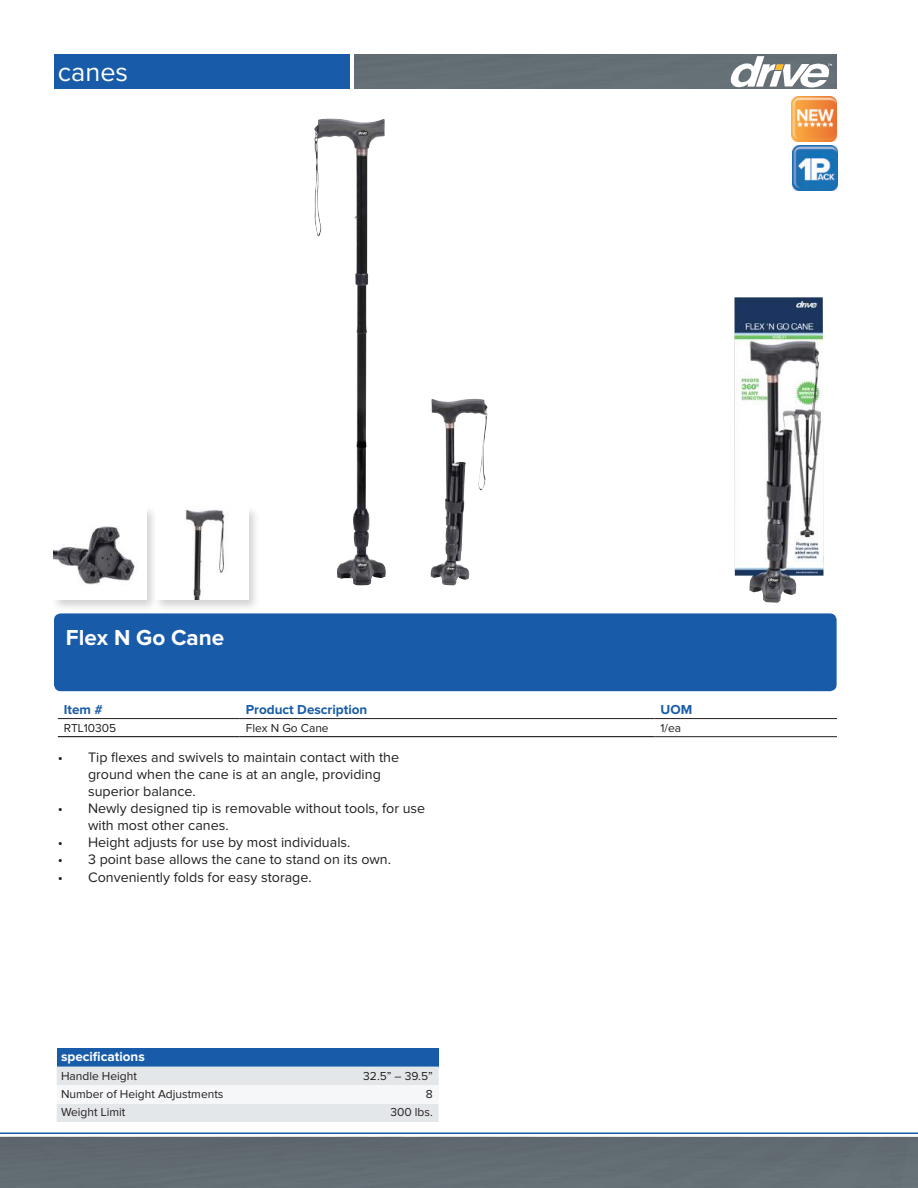
<style>
.page{position:relative;width:918px;height:1188px;background:#fff}
.page>*{position:absolute;margin:0;border:0;box-sizing:border-box;transform-origin:0 0}
.t1{font:27px "Proxima Nova";color:#fff}
.t2{font:700 22.5px "Proxima Nova";color:#fff}
.t3{font:14.25px/17.1px "Proxima Nova";color:#231f20}
.t4{font:700 13.5px "Proxima Nova";color:#185ca9}
.t5{font:700 13.5px "Proxima Nova";color:#fff}
.t6{font:12px "Proxima Nova";color:#231f20}
</style>
<div class="page">
<hr style="left:0;top:1132px;width:918px;height:2px;background:#185ca9">
<div style="left:0;top:1137px;width:918px;height:51px;background:#626c72"></div>
<div style="left:354px;top:54px;width:483px;height:35px;background:#656e75"></div>
<div style="left:54px;top:54px;width:296px;height:35px;background:#185ca9"></div>
<svg style="left:731px;top:56px;width:101px;height:32px"></svg>
<div style="left:54px;top:613px;width:783px;height:78px;background:#185ca9;border-radius:7px"></div>
<img style="left:792px;top:96px;width:44px;height:45px">
<img style="left:792px;top:145px;width:45px;height:45px">
<hr style="left:58px;top:718px;width:182px;height:1px;background:#231f20">
<hr style="left:240px;top:718px;width:414px;height:1px;background:#231f20">
<hr style="left:654px;top:718px;width:183px;height:1px;background:#231f20">
<hr style="left:58px;top:736px;width:182px;height:1px;background:#000">
<hr style="left:240px;top:736px;width:414px;height:1px;background:#000">
<hr style="left:654px;top:736px;width:183px;height:1px;background:#231f20">
<div style="left:57px;top:1048px;width:382px;height:19px;background:#185ca9"></div>
<div style="left:57px;top:1067px;width:382px;height:55px;background:#e4e7ea"></div>
<div style="left:57px;top:1085px;width:382px;height:19px;background:#f6f7f8"></div>
<div style="left:51px;top:505px;width:107px;height:107px;background:#231f20;opacity:.2"></div>
<img style="left:54px;top:508px;width:92px;height:92px">
<div style="left:153px;top:505px;width:107px;height:107px;background:#231f20;opacity:.2"></div>
<img style="left:156px;top:508px;width:92px;height:92px">
<img style="left:734px;top:297px;width:90px;height:306px">
<img style="left:314px;top:119px;width:8px;height:118px">
<img style="left:431px;top:399px;width:38px;height:186px">
<h1 class="t1" style="left:58px;top:60px;width:72px">canes</h1>
<h2 class="t2" style="left:66px;top:627px;width:160px">Flex N Go Cane</h2>
<p class="t4" style="left:64px;top:703px;width:41px">Item #</p>
<p class="t4" style="left:246px;top:703px;width:123px">Product Description</p>
<p class="t4" style="left:660px;top:703px;width:33px">UOM</p>
<p class="t6" style="left:64px;top:723px;width:54px">RTL10305</p>
<p class="t6" style="left:246px;top:723px;width:84px">Flex N Go Cane</p>
<p class="t6" style="left:660px;top:723px;width:22px">1/ea</p>
<p class="t3" style="left:88px;top:749px;width:313px;text-indent:-30px">• Tip flexes and swivels to maintain contact with the ground when the cane is at an angle, providing superior balance.</p>
<p class="t3" style="left:88px;top:800px;width:339px;text-indent:-30px">• Newly designed tip is removable without tools, for use with most other canes.</p>
<p class="t3" style="left:58px;top:835px;width:294px">• Height adjusts for use by most individuals.</p>
<p class="t3" style="left:58px;top:852px;width:335px">• 3 point base allows the cane to stand on its own.</p>
<p class="t3" style="left:58px;top:869px;width:255px">• Conveniently folds for easy storage.</p>
<p class="t5" style="left:61px;top:1050px;width:85px">specifications</p>
<p class="t6" style="left:61px;top:1070px;width:78px">Handle Height</p>
<p class="t6" style="left:363px;top:1070px;width:71px">32.5” – 39.5”</p>
<p class="t6" style="left:61px;top:1088px;width:164px">Number of Height Adjustments</p>
<p class="t6" style="left:426px;top:1088px;width:8px">8</p>
<p class="t6" style="left:61px;top:1107px;width:66px">Weight Limit</p>
<p class="t6" style="left:390px;top:1107px;width:44px">300 lbs.</p>
</div>
